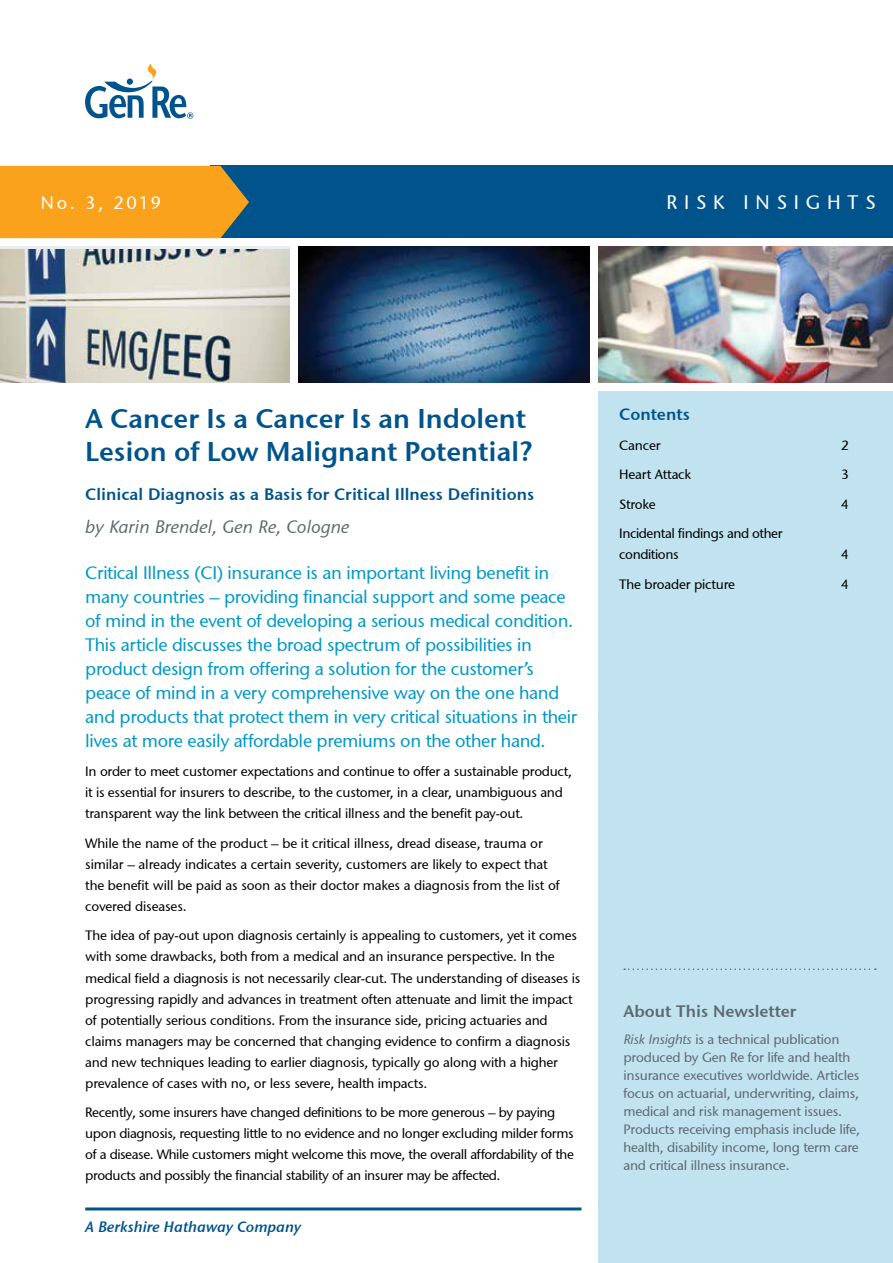
<style>
.page{position:relative;width:893px;height:1263px;background:#fff}
.page>*{position:absolute;margin:0;border:0;box-sizing:border-box;transform-origin:0 0}
.t1{font:600 27px/33px "Stone Sans GC Re";color:#00548b}
.t2{font:19.5px "Stone Sans GC Re";letter-spacing:.35em;color:#fff}
.t3{font:18px/24px "Stone Sans GC Re";letter-spacing:-.02em;color:#0099c7}
.t4{font:italic 18px "Stone Sans GC Re";color:#5d6970}
.t5{font:18px "Stone Sans GC Re";letter-spacing:.13em;color:#fff}
.t6{font:600 16.5px "Stone Sans GC Re";color:#00548b}
.t7{font:600 16.5px "Stone Sans GC Re";color:#5d6970}
.t8{font:italic 600 15px "Stone Sans GC Re";color:#00548b}
.t9{font:13.5px/21px "Stone Sans GC Re";letter-spacing:-.015em;color:#000}
.t10{font:13.5px/18px "Stone Sans GC Re";letter-spacing:-.015em;color:#5d6970}
.s1{font-style:italic}
</style>
<div class="page">
<div style="left:598px;top:391px;width:295px;height:872px;background:#c1e2ef"></div>
<svg style="left:0;top:247px;width:290px;height:3px"></svg>
<img style="left:0;top:250px;width:290px;height:133px">
<img style="left:298px;top:247px;width:292px;height:136px">
<img style="left:598px;top:247px;width:295px;height:136px">
<hr style="left:85px;top:1207px;width:496px;height:3px;background:#00548b">
<div style="left:210px;top:166px;width:683px;height:72px;background:#00548b"></div>
<div style="left:0;top:166px;width:249px;height:72px;background:#faa21b"></div>
<svg style="left:85px;top:64px;width:108px;height:55px"></svg>
<svg style="left:624px;top:968px;width:252px;height:2px"></svg>
<h3 class="t5" style="left:41px;top:191px;width:122px">No. 3, 2019</h3>
<h2 class="t2" style="left:666px;top:191px;width:211px">RISK INSIGHTS</h2>
<h1 class="t1" style="left:85px;top:402px;width:449px">A Cancer Is a Cancer Is an Indolent<br>Lesion of Low Malignant Potential?</h1>
<p class="t6" style="left:85px;top:484px;width:451px">Clinical Diagnosis as a Basis for Critical Illness Definitions</p>
<h3 class="t4" style="left:85px;top:516px;width:266px">by Karin Brendel, Gen Re, Cologne</h3>
<p class="t3" style="left:85px;top:560px;width:493px">Critical Illness (CI) insurance is an important living benefit in many countries – providing financial support and some peace of mind in the event of developing a serious medical condition.<br>This article discusses the broad spectrum of possibilities in product design from offering a solution for the customer’s peace of mind in a very comprehensive way on the one hand and products that protect them in very critical situations in their lives at more easily affordable premiums on the other hand.</p>
<p class="t9" style="left:85px;top:761px;width:488px">In order to meet customer expectations and continue to offer a sustainable product, it is essential for insurers to describe, to the customer, in a clear, unambiguous and transparent way the link between the critical illness and the benefit pay-out.</p>
<p class="t9" style="left:85px;top:833px;width:476px">While the name of the product – be it critical illness, dread disease, trauma or similar – already indicates a certain severity, customers are likely to expect that the benefit will be paid as soon as their doctor makes a diagnosis from the list of covered diseases.</p>
<p class="t9" style="left:85px;top:925px;width:497px">The idea of pay-out upon diagnosis certainly is appealing to customers, yet it comes with some drawbacks, both from a medical and an insurance perspective. In the medical field a diagnosis is not necessarily clear-cut. The understanding of diseases is progressing rapidly and advances in treatment often attenuate and limit the impact of potentially serious conditions. From the insurance side, pricing actuaries and claims managers may be concerned that changing evidence to confirm a diagnosis and new techniques leading to earlier diagnosis, typically go along with a higher prevalence of cases with no, or less severe, health impacts.</p>
<p class="t9" style="left:85px;top:1102px;width:490px">Recently, some insurers have changed definitions to be more generous – by paying upon diagnosis, requesting little to no evidence and no longer excluding milder forms of a disease. While customers might welcome this move, the overall affordability of the products and possibly the financial stability of an insurer may be affected.</p>
<p class="t8" style="left:85px;top:1217px;width:217px">A Berkshire Hathaway Company</p>
<p class="t6" style="left:619px;top:404px;width:72px">Contents</p>
<p class="t9" style="left:619px;top:435px;width:43px">Cancer</p>
<p class="t9" style="left:841px;top:435px;width:9px">2</p>
<p class="t9" style="left:619px;top:464px;width:73px">Heart Attack</p>
<p class="t9" style="left:841px;top:464px;width:9px">3</p>
<p class="t9" style="left:619px;top:494px;width:38px">Stroke</p>
<p class="t9" style="left:841px;top:494px;width:9px">4</p>
<p class="t9" style="left:619px;top:523px;width:165px">Incidental findings and other conditions</p>
<p class="t9" style="left:841px;top:544px;width:9px">4</p>
<p class="t9" style="left:619px;top:574px;width:117px">The broader picture</p>
<p class="t9" style="left:841px;top:574px;width:9px">4</p>
<p class="t7" style="left:623px;top:1001px;width:175px">About This Newsletter</p>
<p class="t10" style="left:623px;top:1030px;width:238px"><span class="s1">Risk Insights</span> is a technical publication produced by Gen Re for life and health insurance executives worldwide. Articles focus on actuarial, underwriting, claims, medical and risk management issues.<br>Products receiving emphasis include life, health, disability income, long term care and critical illness insurance.</p>
</div>
